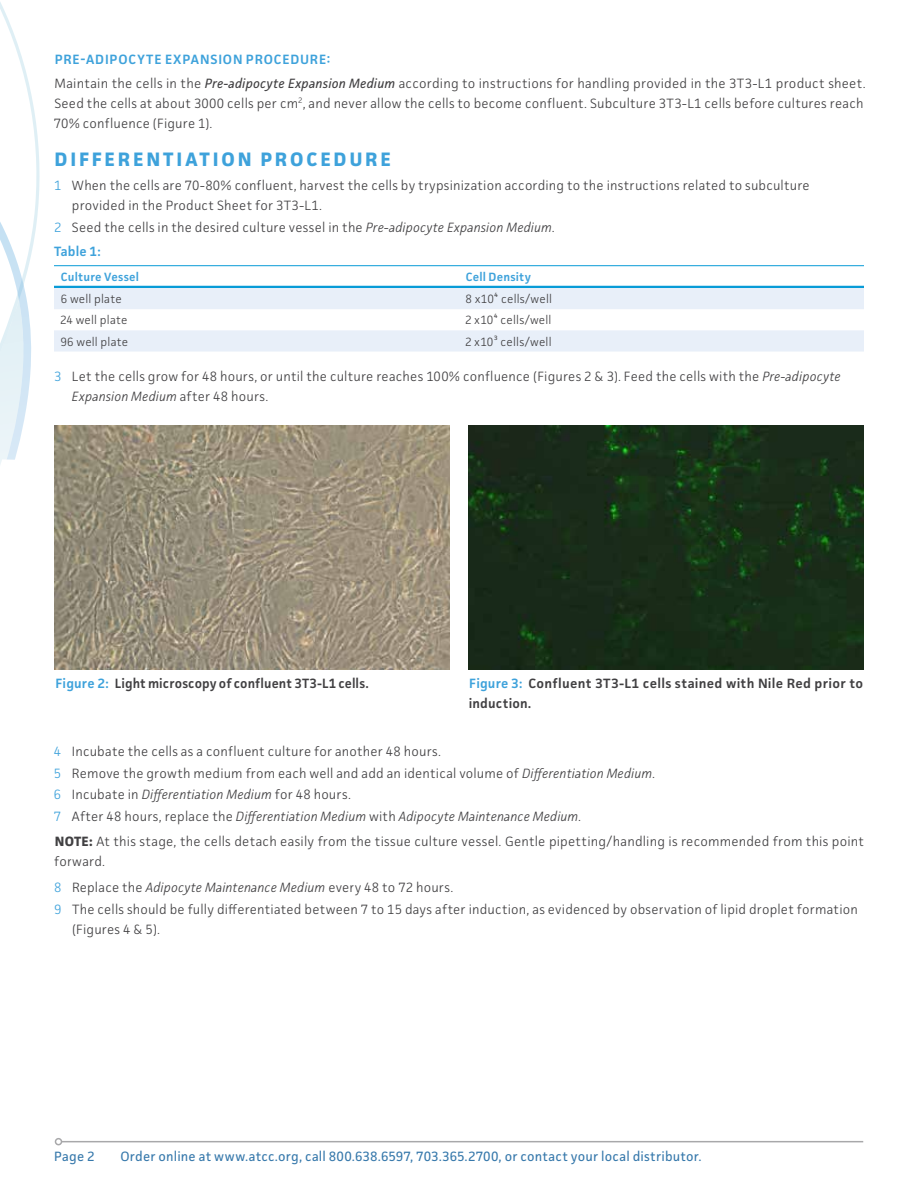
<style>
.page{position:relative;width:918px;height:1188px;background:#fff}
.page>*{position:absolute;margin:0;border:0;box-sizing:border-box;transform-origin:0 0}
.t1{font:700 19.5px "Facit";letter-spacing:.145em;color:#3ea2db}
.t2{font:300 13.5px/20.2px "Facit";letter-spacing:.015em;color:#414042}
.t3{font:600 13.5px/20.2px "Facit";letter-spacing:.015em;color:#414042}
.t4{font:13.5px "Facit";letter-spacing:.01em;color:#3678ab}
.t5{font:300 12px "Facit";letter-spacing:.015em;color:#414042}
.t6{font:600 12px "Facit";letter-spacing:.015em;color:#3ea2db}
.s1{font-weight:600;color:#3ea2db}
.s2{font-weight:400;font-style:italic}
.s3{color:#3ea2db}
.s4{font-style:italic}
.s5{font-weight:700}
</style>
<div class="page">
<hr style="left:62px;top:1141px;width:801px;height:1px;background:#a8a8aa">
<div style="left:55px;top:1138px;width:7px;height:7px;border:2px solid #a8a8aa;border-radius:50%"></div>
<svg style="left:54px;top:288px;width:810px;height:64px;fill:#e8eff9"></svg>
<hr style="left:54px;top:265px;width:405px;height:1px;background:#089bd7">
<hr style="left:459px;top:265px;width:405px;height:1px;background:#089bd7">
<hr style="left:54px;top:286px;width:405px;height:2px;background:#089bd7">
<hr style="left:459px;top:286px;width:405px;height:2px;background:#089bd7">
<img style="left:54px;top:426px;width:396px;height:243px">
<img style="left:468px;top:426px;width:396px;height:243px">
<svg style="left:0;top:2px;width:40px;height:462px"></svg>
<p class="t2" style="left:55px;top:48px;width:813px;line-height:23.2px"><span class="s1">PRE-ADIPOCYTE EXPANSION PROCEDURE:<br></span>Maintain the cells in the <span class="s2">Pre-adipocyte Expansion Medium</span> according to instructions for handling provided in the 3T3-L1 product sheet.</p>
<p class="t2" style="left:54px;top:93px;width:811px">Seed the cells at about 3000 cells per cm<sup>2</sup>, and never allow the cells to become confluent. Subculture 3T3-L1 cells before cultures reach<br>70% confluence (Figure 1).</p>
<h1 class="t1" style="left:55px;top:147px;width:338px">DIFFERENTIATION PROCEDURE</h1>
<p class="t2" style="left:72px;top:175px;width:739px;text-indent:-18px"><span class="s3">1</span> When the cells are 70-80% confluent, harvest the cells by trypsinization according to the instructions related to subculture provided in the Product Sheet for 3T3-L1.</p>
<p class="t2" style="left:54px;top:214px;width:502px;line-height:24.8px"><span class="s3">2</span> Seed the cells in the desired culture vessel in the <span class="s4">Pre-adipocyte Expansion Medium</span>.<br><span class="s1">Table 1:</span></p>
<p class="t6" style="left:61px;top:269px;width:80px">Culture Vessel</p>
<p class="t6" style="left:466px;top:269px;width:67px">Cell Density</p>
<p class="t5" style="left:61px;top:292px;width:63px">6 well plate</p>
<p class="t5" style="left:466px;top:292px;width:88px">8 x10⁴ cells/well</p>
<p class="t5" style="left:60px;top:313px;width:69px">24 well plate</p>
<p class="t5" style="left:465px;top:313px;width:88px">2 x10⁴ cells/well</p>
<p class="t5" style="left:60px;top:334px;width:69px">96 well plate</p>
<p class="t5" style="left:465px;top:334px;width:88px">2 x10³ cells/well</p>
<p class="t2" style="left:72px;top:366px;width:770px;text-indent:-18px"><span class="s3">3</span> Let the cells grow for 48 hours, or until the culture reaches 100% confluence (Figures 2 &amp; 3). Feed the cells with the <span class="s4">Pre-adipocyte<br>Expansion Medium</span> after 48 hours.</p>
<p class="t3" style="left:56px;top:673px;width:315px"><span class="s3">Figure 2:</span> Light microscopy of confluent 3T3-L1 cells.</p>
<p class="t3" style="left:469px;top:673px;width:396px"><span class="s3">Figure 3:</span> Confluent 3T3-L1 cells stained with Nile Red prior to induction.</p>
<p class="t2" style="left:54px;top:740px;width:603px;line-height:21.8px"><span class="s3">4</span> Incubate the cells as a confluent culture for another 48 hours.<br><span class="s3">5</span> Remove the growth medium from each well and add an identical volume of <span class="s4">Differentiation Medium</span>.<br><span class="s3">6</span> Incubate in <span class="s4">Differentiation Medium</span> for 48 hours.<br><span class="s3">7</span> After 48 hours, replace the <span class="s4">Differentiation Medium</span> with <span class="s4">Adipocyte Maintenance Medium</span>.</p>
<p class="t2" style="left:54px;top:831px;width:811px"><span class="s5">NOTE:</span> At this stage, the cells detach easily from the tissue culture vessel. Gentle pipetting/handling is recommended from this point forward.</p>
<p class="t2" style="left:54px;top:876px;width:805px;line-height:21.8px"><span class="s3">8</span> Replace the <span class="s4">Adipocyte Maintenance Medium</span> every 48 to 72 hours.<br><span class="s3">9</span> The cells should be fully differentiated between 7 to 15 days after induction, as evidenced by observation of lipid droplet formation</p>
<p class="t2" style="left:72px;top:919px;width:90px">(Figures 4 &amp; 5).</p>
<p class="t4" style="left:54px;top:1148px;width:42px">Page 2</p>
<p class="t4" style="left:121px;top:1148px;width:583px">Order online at www.atcc.org, call 800.638.6597, 703.365.2700, or contact your local distributor.</p>
</div>
